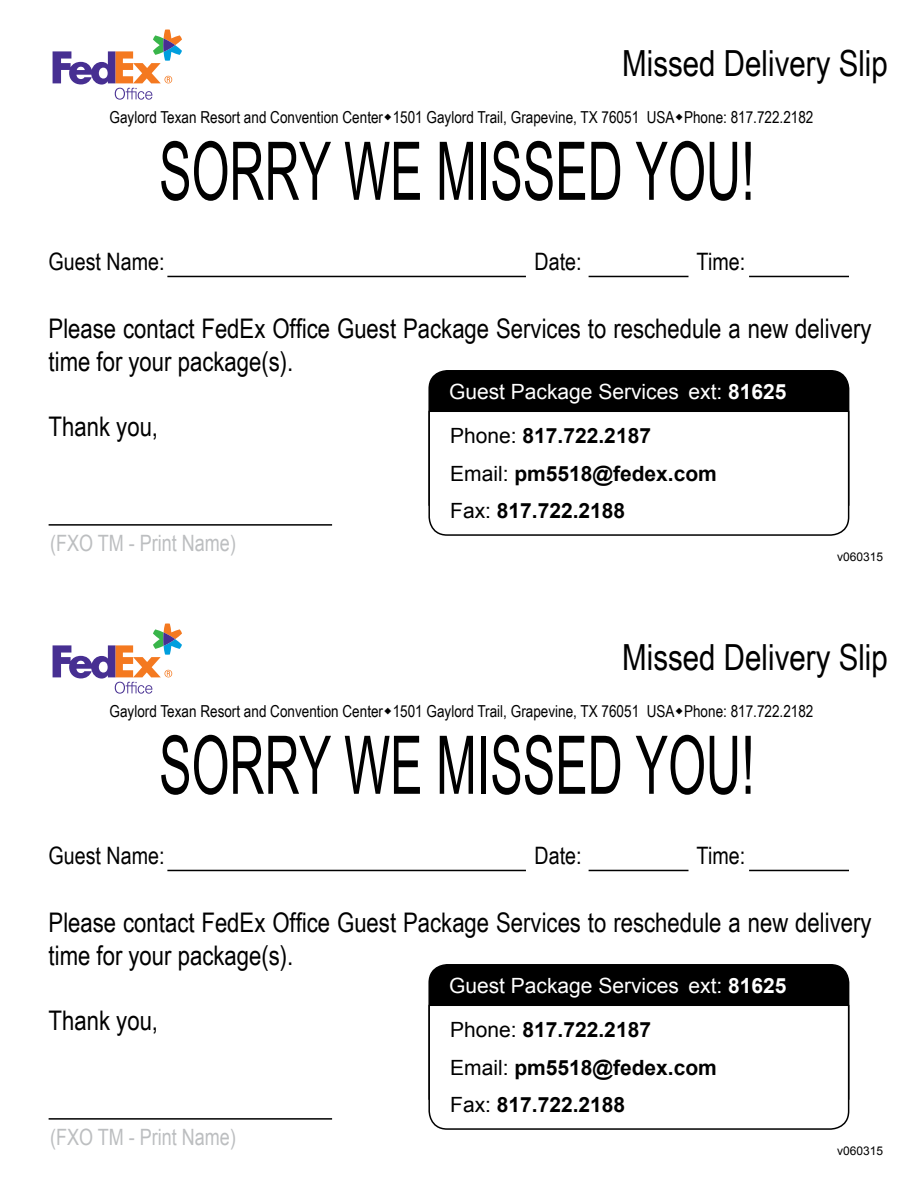
<style>
.page{position:relative;width:918px;height:1188px;background:#fff}
.page>*{position:absolute;margin:0;border:0;box-sizing:border-box;transform-origin:0 0}
.t1{font:81px "Arial Narrow";color:#000;scale:.73 1}
.t2{font:36px "Arial Narrow";color:#000}
.t3{font:27px/32.4px "Arial Narrow";color:#000}
.t4{font:24px "Arial Narrow";color:#000}
.t5{font:22.5px "Arial";color:#bcbec0;scale:.8 1}
.t6{font:700 21px/37.5px "Arial";color:#000}
.t7{font:21px "Arial";color:#fff}
.t8{font:700 21px "Arial";color:#fff}
.t9{font:16.5px "Arial Narrow";color:#000}
.t10{font:12px "Arial";color:#000}
.s1{font-weight:400}
</style>
<div class="page">
<div style="left:428px;top:370px;width:422px;height:40px;background:#000"></div>
<div style="left:428px;top:964px;width:422px;height:40px;background:#000"></div>
<hr style="left:167px;top:276px;width:359px;height:1px;background:#000">
<hr style="left:167px;top:870px;width:359px;height:1px;background:#000">
<hr style="left:589px;top:276px;width:99px;height:1px;background:#000">
<hr style="left:589px;top:870px;width:99px;height:1px;background:#000">
<hr style="left:749px;top:276px;width:100px;height:1px;background:#000">
<hr style="left:749px;top:870px;width:100px;height:1px;background:#000">
<hr style="left:49px;top:524px;width:283px;height:2px;background:#000">
<hr style="left:49px;top:1118px;width:283px;height:2px;background:#000">
<svg style="left:428px;top:410px;width:422px;height:126px"></svg>
<svg style="left:428px;top:1004px;width:422px;height:126px"></svg>
<svg style="left:53px;top:29px;width:129px;height:71px"></svg>
<svg style="left:53px;top:623px;width:129px;height:71px"></svg>
<h2 class="t2" style="left:622px;top:37px;width:267px">Missed Delivery Slip</h2>
<p class="t9" style="left:110px;top:105px;width:705px">Gaylord Texan Resort and Convention Center 1501 Gaylord Trail, Grapevine, TX 76051 USA Phone: 817.722.2182</p>
<h1 class="t1" style="left:159px;top:112px;width:817px">SORRY WE MISSED YOU!</h1>
<p class="t4" style="left:49px;top:244px;width:117px">Guest Name:</p>
<p class="t4" style="left:535px;top:244px;width:49px">Date:</p>
<p class="t4" style="left:697px;top:244px;width:50px">Time:</p>
<p class="t3" style="left:49px;top:312px;width:824px">Please contact FedEx Office Guest Package Services to reschedule a new delivery time for your package(s).</p>
<p class="t3" style="left:49px;top:409px;width:111px">Thank you,</p>
<p class="t7" style="left:449px;top:378px;width:231px">Guest Package Services</p>
<p class="t8" style="left:688px;top:378px;width:100px"><span class="s1">ext:</span> 81625</p>
<p class="t6" style="left:450px;top:418px;width:268px"><span class="s1">Phone:</span> 817.722.2187<br><span class="s1">Email:</span> pm5518@fedex.com<br><span class="s1">Fax:</span> 817.722.2188</p>
<p class="t5" style="left:50px;top:528px;width:234px">(FXO TM - Print Name)</p>
<p class="t10" style="left:837px;top:549px;width:48px">v060315</p>
<h2 class="t2" style="left:622px;top:631px;width:267px">Missed Delivery Slip</h2>
<p class="t9" style="left:110px;top:699px;width:705px">Gaylord Texan Resort and Convention Center 1501 Gaylord Trail, Grapevine, TX 76051 USA Phone: 817.722.2182</p>
<h1 class="t1" style="left:159px;top:706px;width:817px">SORRY WE MISSED YOU!</h1>
<p class="t4" style="left:49px;top:838px;width:117px">Guest Name:</p>
<p class="t4" style="left:535px;top:838px;width:49px">Date:</p>
<p class="t4" style="left:697px;top:838px;width:50px">Time:</p>
<p class="t3" style="left:49px;top:906px;width:824px">Please contact FedEx Office Guest Package Services to reschedule a new delivery time for your package(s).</p>
<p class="t3" style="left:49px;top:1003px;width:111px">Thank you,</p>
<p class="t7" style="left:449px;top:972px;width:231px">Guest Package Services</p>
<p class="t8" style="left:688px;top:972px;width:100px"><span class="s1">ext:</span> 81625</p>
<p class="t6" style="left:450px;top:1012px;width:268px"><span class="s1">Phone:</span> 817.722.2187<br><span class="s1">Email:</span> pm5518@fedex.com<br><span class="s1">Fax:</span> 817.722.2188</p>
<p class="t5" style="left:50px;top:1122px;width:234px">(FXO TM - Print Name)</p>
<p class="t10" style="left:837px;top:1143px;width:48px">v060315</p>
</div>
